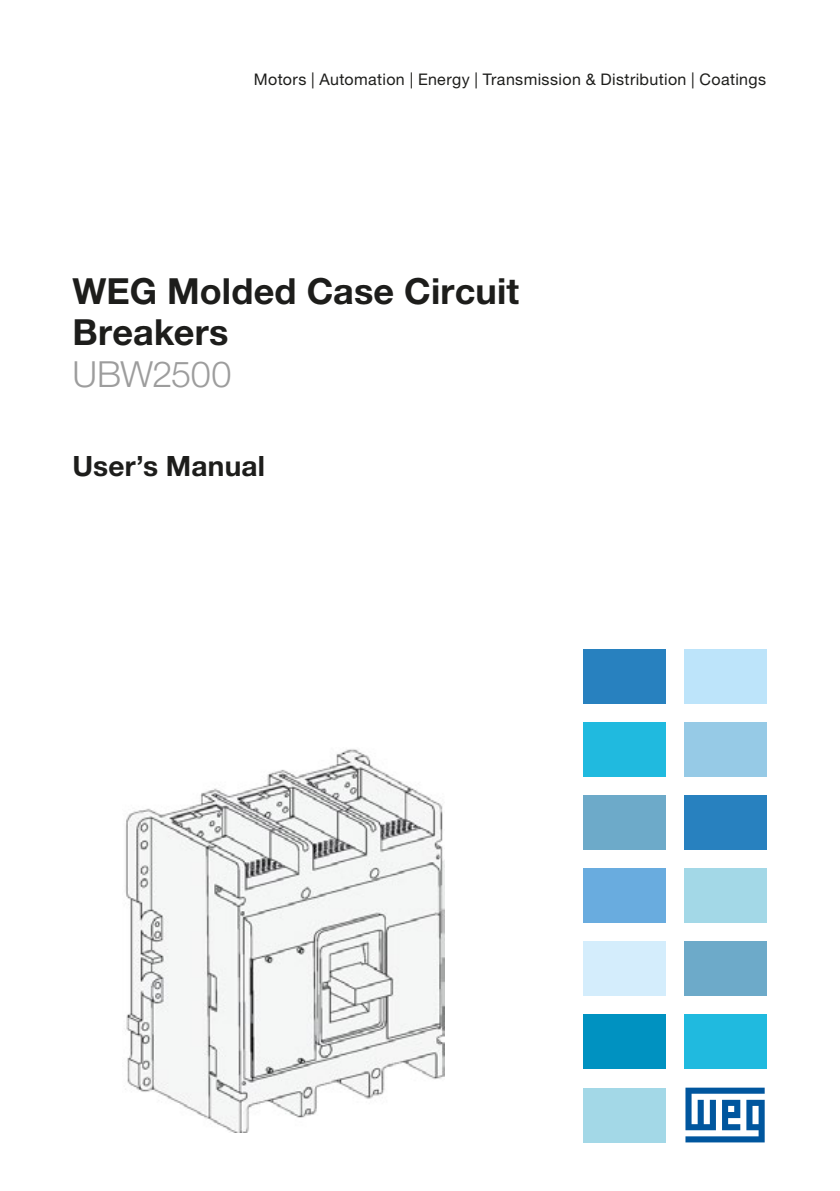
<style>
.page{position:relative;width:840px;height:1191px;background:#fff}
.page>*{position:absolute;margin:0;border:0;box-sizing:border-box;transform-origin:0 0}
.t1{font:700 36px/40.4px "Helvetica Neue LT Pro";letter-spacing:.005em;color:#1d1d1b}
.t2{font:300 36px "Helvetica Neue LT Pro";letter-spacing:-.015em;color:#9d9d9d}
.t3{font:700 28px "Helvetica Neue LT Pro";letter-spacing:.005em;color:#1d1d1b}
.t4{font:16px "Helvetica Neue LT Pro";letter-spacing:.025em;color:#1d1d1b}
</style>
<div class="page">
<div style="left:583px;top:722px;width:82px;height:55px;background:#20badf"></div>
<div style="left:583px;top:795px;width:82px;height:55px;background:#6daac9"></div>
<div style="left:683px;top:722px;width:82px;height:55px;background:#96cae6"></div>
<div style="left:683px;top:795px;width:82px;height:55px;background:#2881bf"></div>
<div style="left:583px;top:868px;width:82px;height:55px;background:#69acdf"></div>
<div style="left:683px;top:868px;width:82px;height:55px;background:#a3d8e7"></div>
<div style="left:583px;top:941px;width:82px;height:55px;background:#d4edfc"></div>
<div style="left:683px;top:941px;width:82px;height:55px;background:#6daac9"></div>
<div style="left:583px;top:1014px;width:82px;height:55px;background:#0092c1"></div>
<div style="left:683px;top:1014px;width:82px;height:55px;background:#20badf"></div>
<div style="left:583px;top:1087px;width:82px;height:55px;background:#a3d8e7"></div>
<svg style="left:685px;top:1087px;width:79px;height:55px"></svg>
<div style="left:583px;top:649px;width:82px;height:55px;background:#2881bf"></div>
<div style="left:683px;top:649px;width:82px;height:55px;background:#bde4fa"></div>
<img style="left:125px;top:749px;width:319px;height:383px">
<p class="t4" style="left:254px;top:70px;width:513px">Motors | Automation | Energy | Transmission &amp; Distribution | Coatings</p>
<h1 class="t1" style="left:72px;top:270px;width:448px">WEG Molded Case Circuit<br>Breakers</h1>
<h1 class="t2" style="left:72px;top:352px;width:160px">UBW2500</h1>
<h2 class="t3" style="left:72px;top:448px;width:194px">User’s Manual</h2>
</div>
